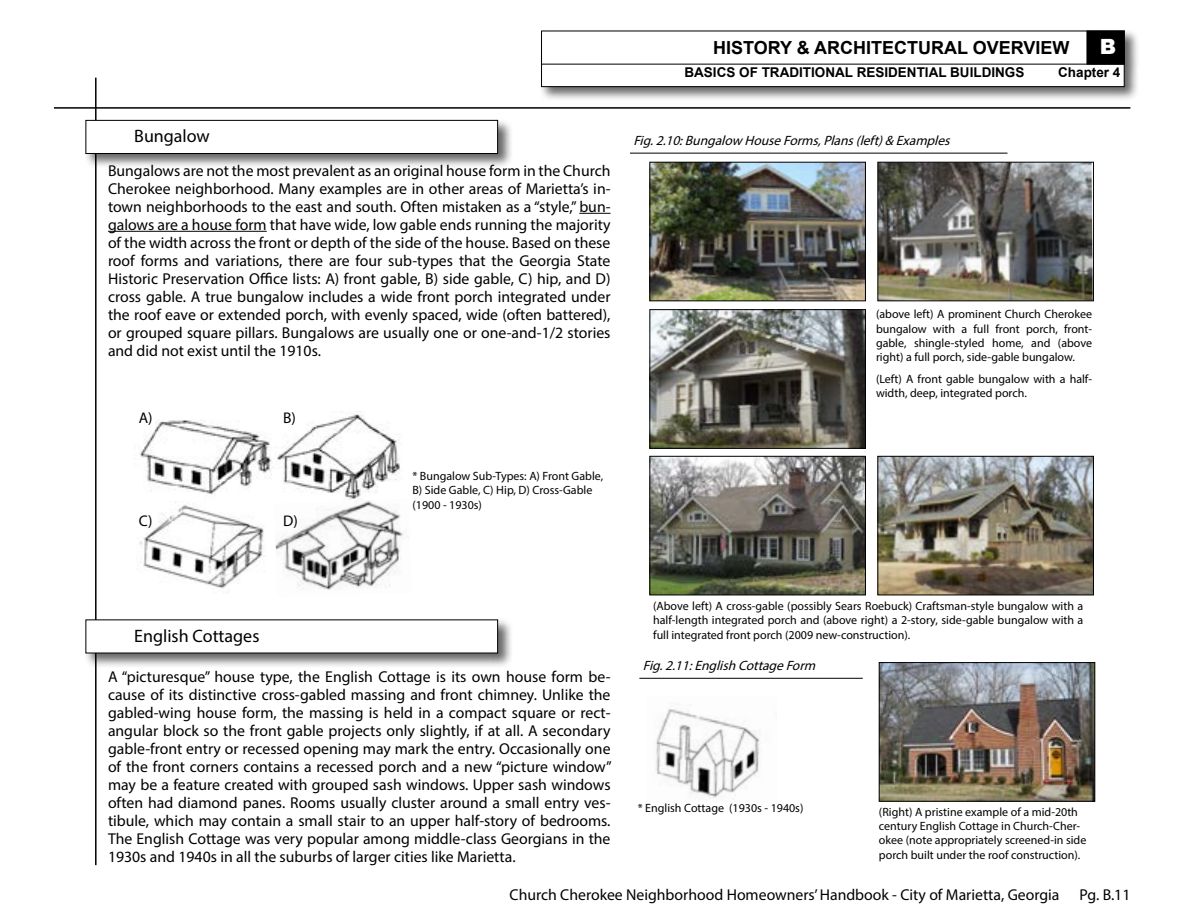
<style>
.page{position:relative;width:1188px;height:918px;background:#fff}
.page>*{position:absolute;margin:0;border:0;box-sizing:border-box;transform-origin:0 0}
.t1{font:900 21px "Arial";color:#fff}
.t2{font:700 18px "Arial";color:#000}
.t3{font:18px "Myriad Pro";color:#000}
.t4{font:15.75px/18px "Myriad Pro";color:#000;text-align:justify}
.t5{font:15.45px "Myriad Pro";color:#000}
.t6{font:italic 13.5px "Myriad Pro";color:#000}
.t7{font:700 13.5px "Arial";color:#000}
.t8{font:12px/14.4px "Myriad Pro";color:#000}
</style>
<div class="page">
<div style="left:540px;top:29px;width:600px;height:72px;background:#000;opacity:.6"></div>
<div style="left:541px;top:53px;width:584px;height:34px;background:#fff;border:1px solid #000"></div>
<div style="left:541px;top:31px;width:584px;height:34px;background:#fff"></div>
<div style="left:1087px;top:31px;width:38px;height:34px;background:#000;border:1px solid #000"></div>
<hr style="left:54px;top:107px;width:1076px;height:2px;background:#000">
<hr style="left:95px;top:78px;width:2px;height:787px;background:#000">
<hr style="left:579px;top:213px;width:32px;height:1px;background:#000">
<hr style="left:108px;top:231px;width:159px;height:1px;background:#000">
<div style="left:84px;top:119px;width:429px;height:49px;background:#000;opacity:.6"></div>
<div style="left:86px;top:120px;width:412px;height:34px;background:#fff;border:1px solid #000"></div>
<div style="left:84px;top:618px;width:429px;height:50px;background:#000;opacity:.6"></div>
<div style="left:86px;top:620px;width:412px;height:33px;background:#fff"></div>
<img style="left:880px;top:458px;width:212px;height:135px">
<div style="left:878px;top:456px;width:216px;height:139px;border:1px solid #000"></div>
<img style="left:655px;top:709px;width:106px;height:89px">
<img style="left:880px;top:164px;width:212px;height:135px">
<div style="left:878px;top:162px;width:216px;height:139px;border:1px solid #000"></div>
<img style="left:652px;top:164px;width:212px;height:135px">
<div style="left:650px;top:162px;width:216px;height:139px;border:1px solid #000"></div>
<img style="left:652px;top:458px;width:212px;height:135px">
<div style="left:650px;top:456px;width:216px;height:139px;border:1px solid #000"></div>
<img style="left:881px;top:664px;width:212px;height:135px">
<div style="left:879px;top:662px;width:216px;height:139px;border:1px solid #000"></div>
<img style="left:652px;top:311px;width:212px;height:136px">
<div style="left:650px;top:309px;width:216px;height:140px;border:1px solid #000"></div>
<img style="left:140px;top:420px;width:131px;height:75px">
<img style="left:139px;top:502px;width:126px;height:91px">
<img style="left:273px;top:414px;width:127px;height:85px">
<img style="left:275px;top:499px;width:129px;height:91px">
<hr style="left:630px;top:153px;width:378px;height:1px;background:#000">
<hr style="left:639px;top:678px;width:224px;height:1px;background:#000">
<p class="t2" style="left:713px;top:36px;width:358px">HISTORY &amp; ARCHITECTURAL OVERVIEW</p>
<h1 class="t1" style="left:1100px;top:31px;width:18px">B</h1>
<p class="t3" style="left:134px;top:125px;width:77px">Bungalow</p>
<p class="t4" style="left:108px;top:161px;width:504px">Bungalows are not the most prevalent as an original house form in the Church Cherokee neighborhood. Many examples are in other areas of Marietta’s in&shy;town neighborhoods to the east and south. Often mistaken as a “style,” bun&shy;galows are a house form that have wide, low gable ends running the majority of the width across the front or depth of the side of the house. Based on these roof forms and variations, there are four sub-types that the Georgia State Historic Preservation Office lists: A) front gable, B) side gable, C) hip, and D) cross gable. A true bungalow includes a wide front porch integrated under the roof eave or extended porch, with evenly spaced, wide (often battered), or grouped square pillars. Bungalows are usually one or one-and-1/2 stories and did not exist until the 1910s.</p>
<p class="t5" style="left:139px;top:408px;width:15px">A)</p>
<p class="t5" style="left:139px;top:511px;width:15px">C)</p>
<p class="t5" style="left:283px;top:408px;width:14px">B)</p>
<p class="t5" style="left:283px;top:511px;width:16px">D)</p>
<p class="t8" style="left:412px;top:469px;width:192px">* Bungalow Sub-Types: A) Front Gable,<br>B) Side Gable, C) Hip, D) Cross-Gable (1900 - 1930s)</p>
<p class="t7" style="left:684px;top:64px;width:342px">BASICS OF TRADITIONAL RESIDENTIAL BUILDINGS</p>
<p class="t7" style="left:1058px;top:64px;width:64px">Chapter 4</p>
<p class="t6" style="left:633px;top:132px;width:322px">Fig.2.10:Bungalow HouseForms,Plans(left)&amp; Examples</p>
<p class="t8" style="left:876px;top:307px;width:218px;text-align:justify">(above left) A prominent Church Cherokee bungalow with a full front porch, front&shy;gable, shingle-styled home, and (above right) a full porch, side-gable bungalow.</p>
<p class="t8" style="left:876px;top:371px;width:218px">(Left) A front gable bungalow with a half&shy;width, deep, integrated porch.</p>
<p class="t3" style="left:134px;top:625px;width:127px">English Cottages</p>
<p class="t4" style="left:108px;top:668px;width:505px">A “picturesque” house type, the English Cottage is its own house form be&shy;cause of its distinctive cross-gabled massing and front chimney. Unlike the gabled-wing house form, the massing is held in a compact square or rect&shy;angular block so the front gable projects only slightly, if at all. A secondary gable-front entry or recessed opening may mark the entry. Occasionally one of the front corners contains a recessed porch and a new “picture window” may be a feature created with grouped sash windows. Upper sash windows often had diamond panes. Rooms usually cluster around a small entry ves&shy;tibule, which may contain a small stair to an upper half-story of bedrooms.<br>The English Cottage was very popular among middle-class Georgians in the 1930s and 1940s in all the suburbs of larger cities like Marietta.</p>
<p class="t8" style="left:653px;top:598px;width:432px;text-align:justify">(Above left) A cross-gable (possibly Sears Roebuck) Craftsman-style bungalow with a half-length integrated porch and (above right) a 2-story, side-gable bungalow with a full integrated front porch (2009 new-construction).</p>
<p class="t6" style="left:643px;top:657px;width:178px">Fig.2.11:EnglishCottageForm</p>
<p class="t8" style="left:638px;top:800px;width:167px">* English Cottage (1930s - 1940s)</p>
<p class="t8" style="left:879px;top:804px;width:209px">(Right) A pristine example of a mid-20th century English Cottage in Church-Cher&shy;okee (note appropriately screened-in side porch built under the roof construction).</p>
<p class="t4" style="left:510px;top:885px;width:551px">Church Cherokee Neighborhood Homeowners’ Handbook - City of Marietta, Georgia</p>
<p class="t4" style="left:1080px;top:885px;width:52px">Pg. B.11</p>
</div>
